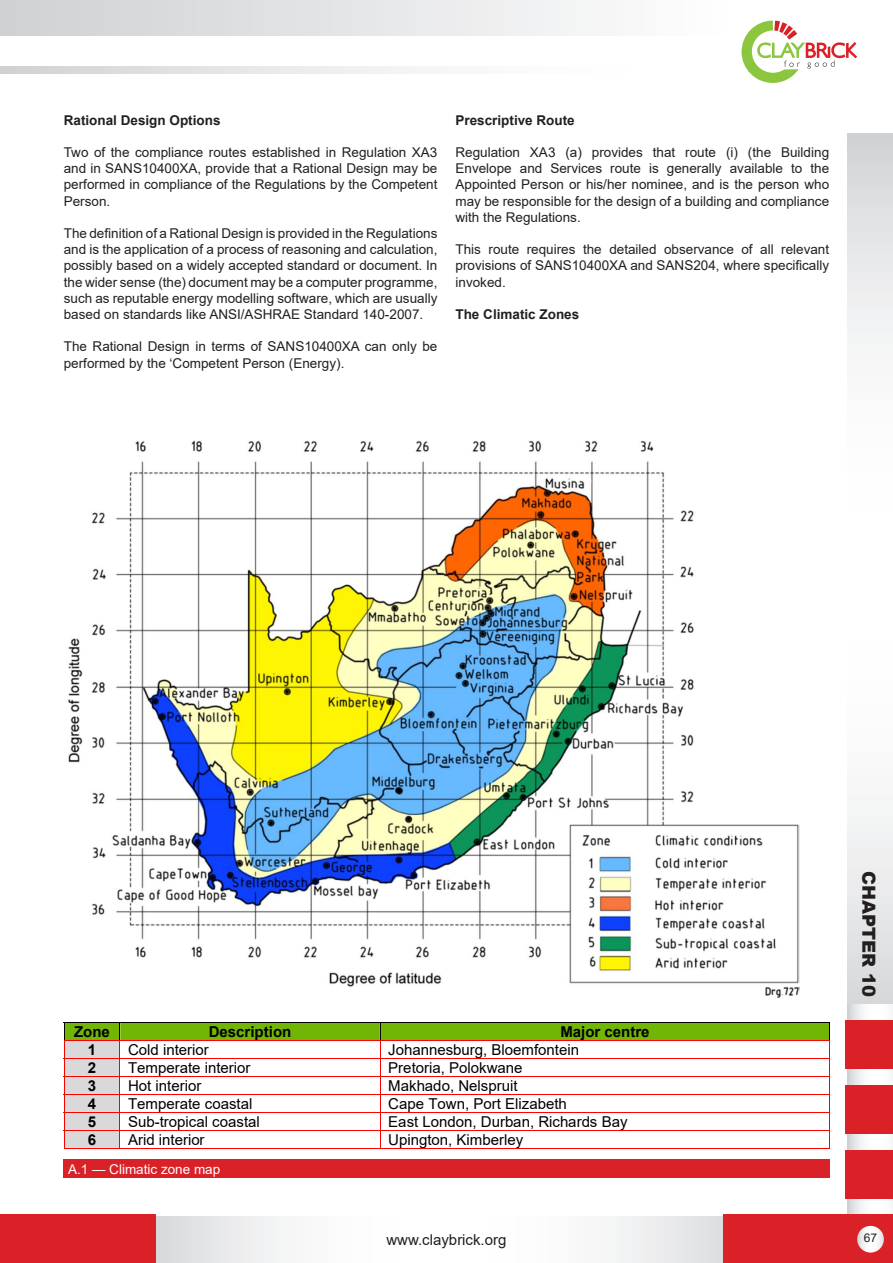
<style>
.page{position:relative;width:893px;height:1263px;background:#fff}
.page>*{position:absolute;margin:0;border:0;box-sizing:border-box;transform-origin:0 0}
.t1{font:900 18px "Arial";color:#231f20}
.t2{font:15px "Arial";color:#000}
.t3{font:700 15px "Arial";color:#000}
.t4{font:15px "Arial";color:#231f20}
.Body{font:13.5px/16.2px "Arial";color:#231f20;text-align:justify}
.Sub-Heading{font:700 13.5px "Arial";color:#231f20}
.t5{font:13.5px "Arial";color:#fff}
.t6{font:12px "Arial";color:#231f20}
</style>
<div class="page">
<svg style="left:847px;top:1003px;width:46px;height:211px"></svg>
<div style="left:0;top:0;width:723px;height:36px;background:linear-gradient(to right,#cfd0d3,#fdfdfe)"></div>
<svg style="left:847px;top:134px;width:46px;height:869px"></svg>
<div style="left:845px;top:1020px;width:48px;height:49px;background:#da2128"></div>
<div style="left:845px;top:1085px;width:48px;height:48px;background:#da2128"></div>
<div style="left:845px;top:1150px;width:48px;height:48px;background:#da2128"></div>
<svg style="left:156px;top:1216px;width:567px;height:47px"></svg>
<div style="left:0;top:1214px;width:156px;height:49px;background:#da2128"></div>
<div style="left:723px;top:1214px;width:170px;height:49px;background:#da2128"></div>
<svg style="left:857px;top:1226px;width:27px;height:26px"></svg>
<svg style="left:0;top:66px;width:422px;height:8px"></svg>
<svg style="left:741px;top:21px;width:116px;height:62px"></svg>
<div style="left:64px;top:1159px;width:766px;height:19px;background:#da2128"></div>
<img style="left:68px;top:441px;width:731px;height:557px">
<svg style="left:64px;top:1022px;width:766px;height:127px"></svg>
<p class="Sub-Heading" style="left:64px;top:110px;width:158px">Rational Design Options</p>
<p class="Body" style="left:64px;top:144px;width:375px">Two of the compliance routes established in Regulation XA3 and in SANS10400XA, provide that a Rational Design may be performed in compliance of the Regulations by the Competent Person.</p>
<p class="Body" style="left:64px;top:225px;width:375px">The definition of a Rational Design is provided in the Regulations and is the application of a process of reasoning and calculation, possibly based on a widely accepted standard or document. In the wider sense (the) document may be a computer programme, such as reputable energy modelling software, which are usually based on standards like ANSI/ASHRAE Standard 140-2007.</p>
<p class="Body" style="left:64px;top:339px;width:375px">The Rational Design in terms of SANS10400XA can only be performed by the ‘Competent Person (Energy).</p>
<p class="Sub-Heading" style="left:455px;top:110px;width:121px">Prescriptive Route</p>
<p class="Body" style="left:455px;top:144px;width:375px">Regulation XA3 (a) provides that route (i) (the Building Envelope and Services route is generally available to the Appointed Person or his/her nominee, and is the person who may be responsible for the design of a building and compliance with the Regulations.</p>
<p class="Body" style="left:455px;top:241px;width:375px">This route requires the detailed observance of all relevant provisions of SANS10400XA and SANS204, where specifically invoked.</p>
<p class="Sub-Heading" style="left:455px;top:305px;width:125px">The Climatic Zones</p>
<p class="t3" style="left:74px;top:1021px;width:37px">Zone</p>
<p class="t3" style="left:209px;top:1021px;width:84px">Description</p>
<p class="t3" style="left:560px;top:1021px;width:91px">Major centre</p>
<p class="t3" style="left:88px;top:1039px;width:10px">1</p>
<p class="t2" style="left:128px;top:1039px;width:82px">Cold interior</p>
<p class="t2" style="left:388px;top:1039px;width:192px">Johannesburg, Bloemfontein</p>
<p class="t3" style="left:88px;top:1057px;width:10px">2</p>
<p class="t2" style="left:128px;top:1057px;width:124px">Temperate interior</p>
<p class="t2" style="left:388px;top:1057px;width:136px">Pretoria, Polokwane</p>
<p class="t3" style="left:88px;top:1075px;width:10px">3</p>
<p class="t2" style="left:128px;top:1075px;width:75px">Hot interior</p>
<p class="t2" style="left:388px;top:1075px;width:131px">Makhado, Nelspruit</p>
<p class="t3" style="left:88px;top:1093px;width:10px">4</p>
<p class="t2" style="left:128px;top:1093px;width:126px">Temperate coastal</p>
<p class="t2" style="left:388px;top:1093px;width:180px">Cape Town, Port Elizabeth</p>
<p class="t3" style="left:88px;top:1111px;width:10px">5</p>
<p class="t2" style="left:128px;top:1111px;width:133px">Sub-tropical coastal</p>
<p class="t2" style="left:388px;top:1111px;width:241px">East London, Durban, Richards Bay</p>
<p class="t3" style="left:88px;top:1129px;width:10px">6</p>
<p class="t2" style="left:128px;top:1129px;width:78px">Arid interior</p>
<p class="t2" style="left:388px;top:1129px;width:136px">Upington, Kimberley</p>
<p class="t5" style="left:68px;top:1160px;width:154px">A.1 — Climatic zone map</p>
<h1 class="t1" style="left:882px;top:871px;width:127px;rotate:90deg">CHAPTER 10</h1>
<p class="t4" style="left:386px;top:1229px;width:122px">www.claybrick.org</p>
<p class="t6" style="left:864px;top:1230px;width:15px">67</p>
</div>
